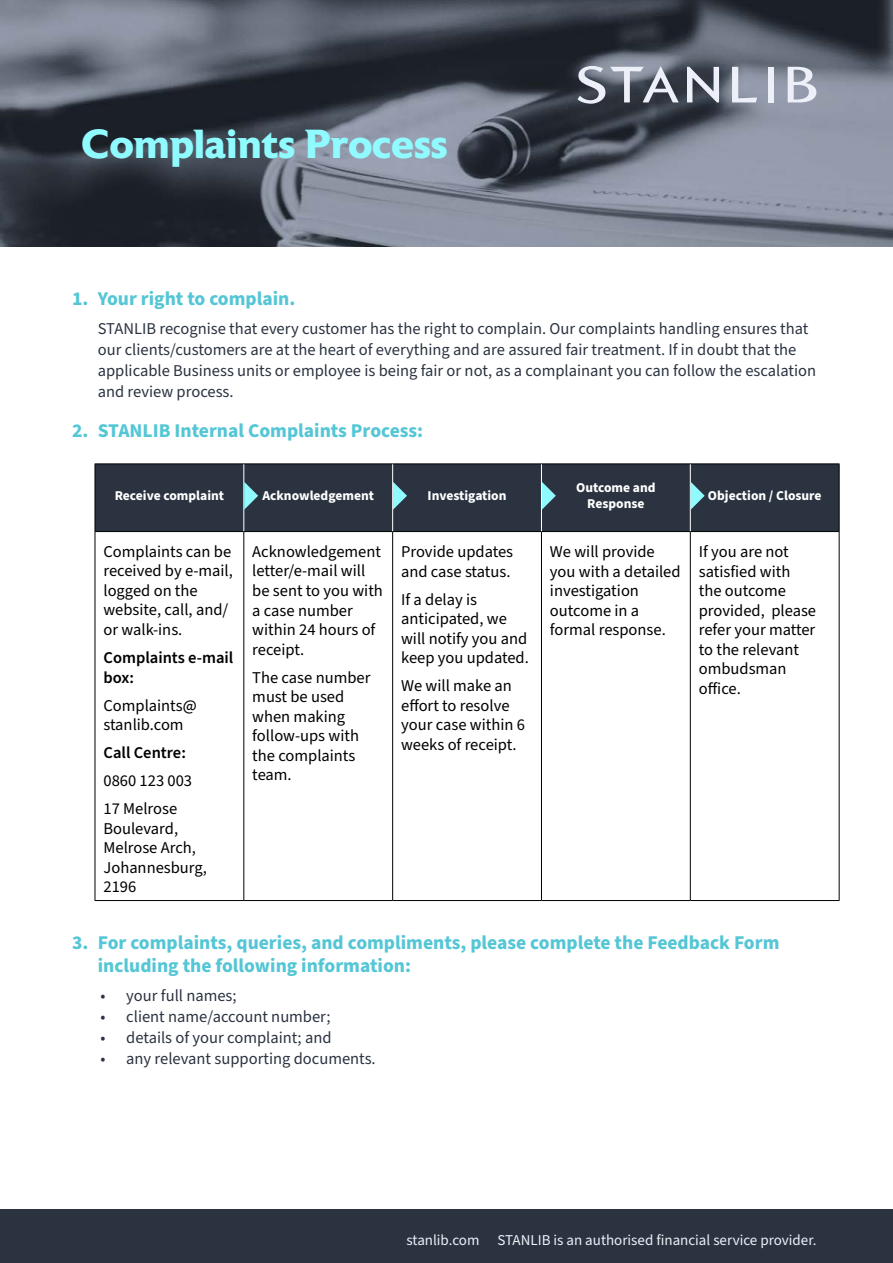
<style>
.page{position:relative;width:893px;height:1263px;background:#fff}
.page>*{position:absolute;margin:0;border:0;box-sizing:border-box;transform-origin:0 0}
.t1{font:700 40.5px "Astoria";color:#90fbfe}
.t2{font:700 19.5px/22.5px "Source Sans Pro";color:#54c6d5}
.t3{font:16.5px/19.5px "Source Sans Pro";color:#000}
.t4{font:16.5px/21px "Source Sans Pro";color:#2b3341}
.t5{font:600 16.5px/19.5px "Source Sans Pro";color:#000}
.t6{font:15px "Source Sans Pro";color:#edf0f8}
.t7{font:700 13.5px/16.2px "Source Sans Pro";color:#fff;text-align:center}
</style>
<div class="page">
<img style="left:0;top:0;width:893px;height:247px">
<svg style="left:788px;top:67px;width:28px;height:35px"></svg>
<svg style="left:732px;top:67px;width:25px;height:35px"></svg>
<svg style="left:687px;top:67px;width:32px;height:35px"></svg>
<div style="left:768px;top:67px;width:6px;height:35px;background:#eef0f9"></div>
<svg style="left:577px;top:66px;width:102px;height:38px;background:#7b808b"></svg>
<div style="left:0;top:1210px;width:893px;height:53px;background:#2b3341"></div>
<div style="left:96px;top:464px;width:743px;height:67px;background:#2b3341"></div>
<hr style="left:95px;top:463px;width:149px;height:1px;background:#000">
<hr style="left:95px;top:464px;width:1px;height:67px;background:#000">
<hr style="left:244px;top:463px;width:149px;height:1px;background:#000">
<hr style="left:393px;top:463px;width:148px;height:1px;background:#000">
<hr style="left:541px;top:463px;width:149px;height:1px;background:#000">
<hr style="left:690px;top:463px;width:149px;height:1px;background:#000">
<hr style="left:839px;top:464px;width:1px;height:67px;background:#000">
<hr style="left:95px;top:531px;width:149px;height:1px;background:#000">
<hr style="left:95px;top:532px;width:1px;height:368px;background:#000">
<hr style="left:244px;top:531px;width:149px;height:1px;background:#000">
<hr style="left:243px;top:532px;width:1px;height:368px;background:#000">
<hr style="left:393px;top:531px;width:148px;height:1px;background:#000">
<hr style="left:392px;top:532px;width:1px;height:368px;background:#000">
<hr style="left:541px;top:531px;width:149px;height:1px;background:#000">
<hr style="left:541px;top:532px;width:1px;height:368px;background:#000">
<hr style="left:690px;top:531px;width:149px;height:1px;background:#000">
<hr style="left:690px;top:532px;width:1px;height:368px;background:#000">
<hr style="left:839px;top:532px;width:1px;height:368px;background:#000">
<hr style="left:95px;top:900px;width:149px;height:1px;background:#000">
<hr style="left:244px;top:900px;width:149px;height:1px;background:#000">
<hr style="left:393px;top:900px;width:148px;height:1px;background:#000">
<hr style="left:541px;top:900px;width:149px;height:1px;background:#000">
<hr style="left:690px;top:900px;width:149px;height:1px;background:#000">
<hr style="left:243px;top:464px;width:1px;height:67px;background:#fff">
<hr style="left:392px;top:464px;width:1px;height:67px;background:#fff">
<hr style="left:541px;top:464px;width:1px;height:67px;background:#fff">
<hr style="left:690px;top:464px;width:1px;height:67px;background:#fff">
<svg style="left:244px;top:482px;width:14px;height:28px"></svg>
<svg style="left:393px;top:482px;width:14px;height:28px"></svg>
<svg style="left:542px;top:482px;width:14px;height:28px"></svg>
<svg style="left:691px;top:482px;width:14px;height:28px"></svg>
<h1 class="t1" style="left:82px;top:120px;width:368px">Complaints Process</h1>
<p class="t2" style="left:72px;top:288px;width:225px">1. Your right to complain.</p>
<p class="t4" style="left:98px;top:319px;width:720px">STANLIB recognise that every customer has the right to complain. Our complaints handling ensures that our clients/customers are at the heart of everything and are assured fair treatment. If in doubt that the applicable Business units or employee is being fair or not, as a complainant you can follow the escalation and review process.</p>
<p class="t2" style="left:72px;top:420px;width:352px">2. STANLIB Internal Complaints Process:</p>
<p class="t7" style="left:115px;top:488px;width:111px">Receive complaint</p>
<p class="t7" style="left:262px;top:488px;width:113px">Acknowledgement</p>
<p class="t7" style="left:428px;top:488px;width:80px">Investigation</p>
<p class="t7" style="left:576px;top:480px;width:81px">Outcome and<br>Response</p>
<p class="t7" style="left:708px;top:488px;width:115px">Objection / Closure</p>
<p class="t3" style="left:103px;top:542px;width:131px">Complaints can be received by e-mail, logged on the website, call, and/ or walk-ins.</p>
<p class="t5" style="left:103px;top:648px;width:131px">Complaints e-mail box:</p>
<p class="t3" style="left:103px;top:696px;width:95px">Complaints@ stanlib.com</p>
<p class="t5" style="left:103px;top:743px;width:84px">Call Centre:</p>
<p class="t3" style="left:103px;top:767px;width:90px;line-height:28px">0860 123 003<br>17 Melrose</p>
<p class="t3" style="left:103px;top:819px;width:105px">Boulevard,<br>Melrose Arch,<br>Johannesburg,<br>2196</p>
<p class="t3" style="left:550px;top:542px;width:132px">We will provide you with a detailed investigation outcome in a formal response.</p>
<p class="t3" style="left:699px;top:542px;width:119px">If you are not satisfied with the outcome provided, please refer your matter to the relevant ombudsman office.</p>
<p class="t3" style="left:252px;top:542px;width:132px">Acknowledgement letter/e-mail will be sent to you with a case number within 24 hours of receipt.</p>
<p class="t3" style="left:252px;top:668px;width:120px">The case number must be used when making follow-ups with the complaints team.</p>
<p class="t3" style="left:401px;top:542px;width:114px">Provide updates and case status.</p>
<p class="t3" style="left:401px;top:590px;width:129px">If a delay is anticipated, we will notify you and keep you updated.</p>
<p class="t3" style="left:401px;top:676px;width:125px">We will make an effort to resolve your case within 6 weeks of receipt.</p>
<p class="t2" style="left:98px;top:932px;width:683px;text-indent:-26px">3. For complaints, queries, and compliments, please complete the Feedback Form including the following information:</p>
<p class="t4" style="left:101px;top:986px;width:138px">• your full names;</p>
<p class="t4" style="left:101px;top:1007px;width:232px">• client name/account number;</p>
<p class="t4" style="left:101px;top:1028px;width:232px">• details of your complaint; and</p>
<p class="t4" style="left:101px;top:1049px;width:277px">• any relevant supporting documents.</p>
<p class="t6" style="left:407px;top:1230px;width:411px">stanlib.com STANLIB is an authorised financial service provider.</p>
</div>
